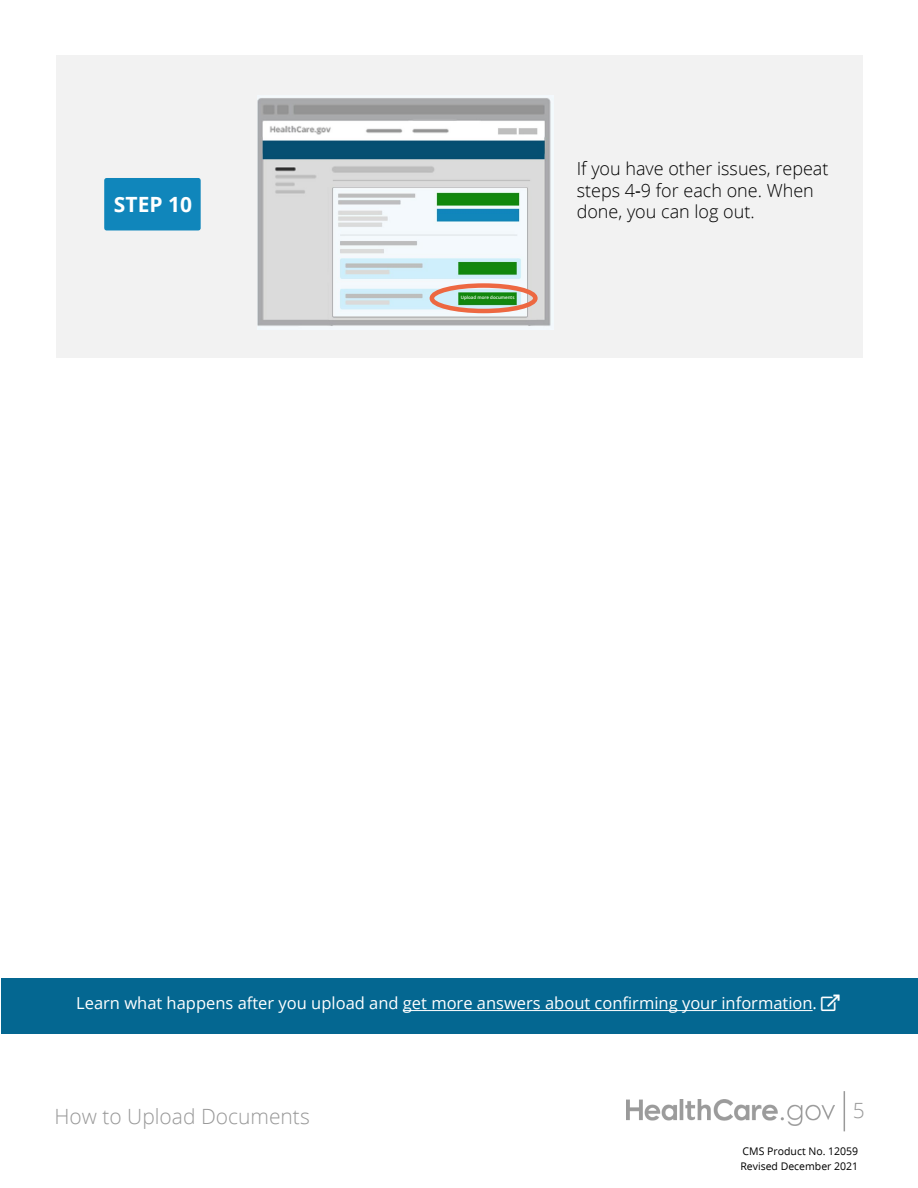
<style>
.page{position:relative;width:918px;height:1188px;background:#fff}
.page>*{position:absolute;margin:0;border:0;box-sizing:border-box;transform-origin:0 0}
.t1{font:300 21px "Open Sans";color:#999}
.t2{font:700 21px "Open Sans";color:#fff}
.t3{font:300 18px/21.6px "Open Sans";color:#000}
.t4{font:16.5px "Open Sans";color:#fff}
.t5{font:10.5px/15px "Open Sans";color:#000}
.t6{font:600 4.5px "Open Sans";color:#fff}
.s1{font-weight:400}
</style>
<div class="page">
<div style="left:56px;top:56px;width:806px;height:302px;background:#f2f2f2"></div>
<div style="left:104px;top:178px;width:97px;height:52px;background:#1086bb"></div>
<img style="left:258px;top:96px;width:295px;height:233px">
<div style="left:430px;top:283px;width:108px;height:30px;border:4px solid #ed6841;border-radius:50%"></div>
<div style="left:1px;top:978px;width:917px;height:56px;background:#046791"></div>
<hr style="left:403px;top:1010px;width:410px;height:1px;background:#fff">
<img style="left:627px;top:1099px;width:207px;height:27px">
<hr style="left:844px;top:1091px;width:1px;height:40px;background:#999">
<h2 class="t2" style="left:114px;top:190px;width:80px">STEP 10</h2>
<p class="t6" style="left:461px;top:294px;width:55px">Upload more documents</p>
<p class="t3" style="left:577px;top:158px;width:253px">If you have other issues, repeat steps 4<span class="s1">-</span>9 for each one. When done, you can log out.</p>
<p class="t4" style="left:76px;top:992px;width:742px">Learn what happens after you upload and get more answers about confirming your information.</p>
<p class="t1" style="left:54px;top:1105px;width:257px">How to Upload Documents</p>
<p class="t1" style="left:853px;top:1098px;width:13px">5</p>
<p class="t5" style="left:740px;top:1144px;width:119px">CMS Product No. 12059<br>Revised December 2021</p>
</div>
